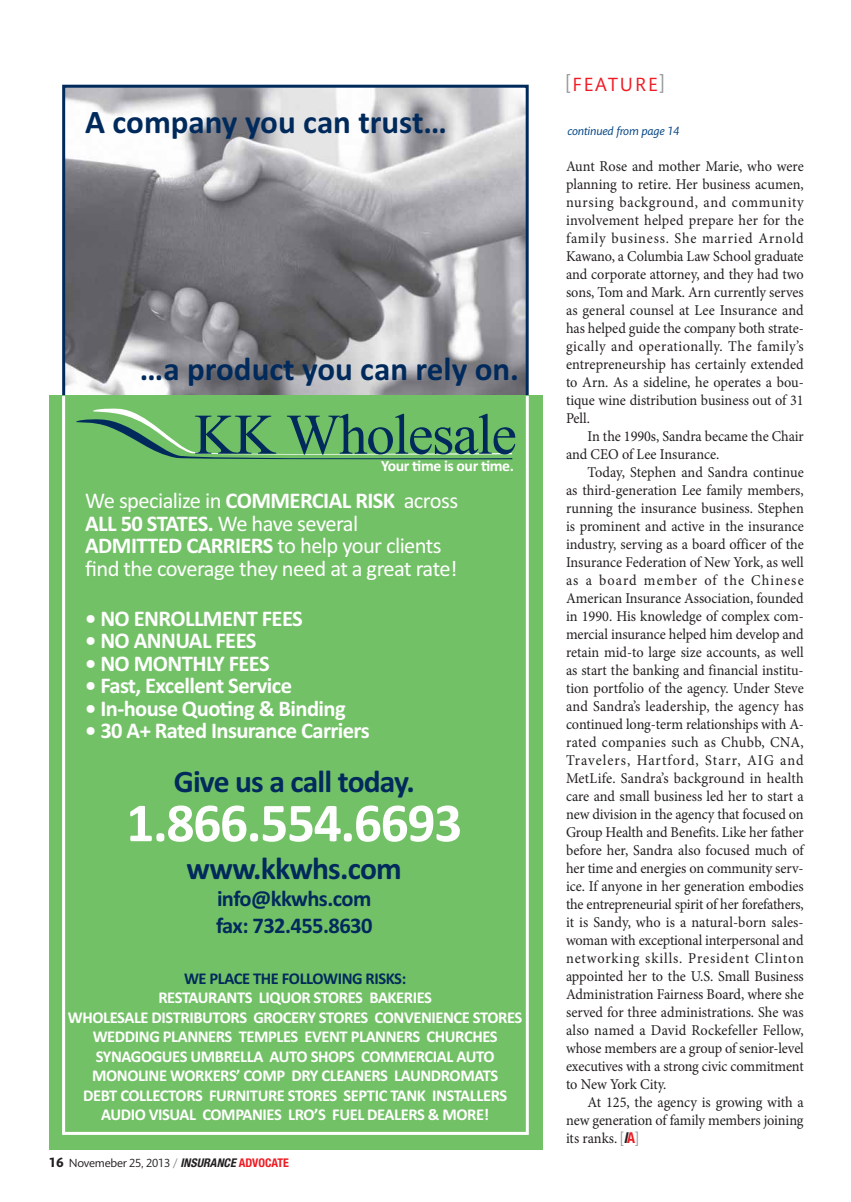
<style>
.page{position:relative;width:851px;height:1202px;background:#fff}
.page>*{position:absolute;margin:0;border:0;box-sizing:border-box;transform-origin:0 0}
.t1{font:57.45px "Times New Roman";letter-spacing:-.025em;color:#002a5c}
.t2{font:700 55.5px "Calibri";letter-spacing:-.025em;color:#fff}
.t3{font:700 33px "Calibri";color:#002a5c}
.t4{font:700 31.5px "Calibri";letter-spacing:-.025em;color:#002a5c}
.t5{font:22.5px/22.5px "Calibri";letter-spacing:-.025em;color:#fff}
.t6{font:700 22.5px "Calibri";letter-spacing:-.025em;color:#fff}
.t7{font:700 22.5px/27px "Calibri";letter-spacing:-.025em;color:#002a5c}
.t8{font:19.5px "Mundo Sans";letter-spacing:.1em;color:#ed1c24}
.t9{font:700 16.5px/19.5px "Calibri";letter-spacing:-.025em;color:#fff;text-align:center}
.t10{font:700 16.5px "Calibri";letter-spacing:-.025em;color:#002a5c}
.t11{font:700 15.75px "Calibri";letter-spacing:-.025em;color:#fff}
.t12{font:15px/18px "Minion Pro";letter-spacing:-.005em;color:#231f20;text-align:justify;scale:.95 1}
.t13{font:12px "Mundo Sans";letter-spacing:-.015em;color:#231f20}
.t14{font:italic 12px "Mundo Sans";letter-spacing:-.015em;color:#004282}
.s1{font-weight:700}
.s2{font-weight:700;font-size:13.5px}
.s3{color:#808285}
.s4{font-family:"Helvetica Neue";font-weight:700;font-style:italic;font-stretch:condensed}
.s5{font-family:"Helvetica Neue";font-weight:700;font-stretch:condensed;color:#ed1c24}
.s6{color:#939598}
.s7{font-family:"Mundo Sans";color:#939598}
</style>
<div class="page">
<img style="left:66px;top:89px;width:458px;height:305px">
<div style="left:50px;top:396px;width:493px;height:753px;background:#73c167"></div>
<div style="left:62px;top:394px;width:467px;height:740px;border:3px solid #fff"></div>
<svg style="left:76px;top:408px;width:436px;height:51px"></svg>
<h3 class="t3" style="left:85px;top:110px;width:363px">A company you can trust…</h3>
<h3 class="t3" style="left:140px;top:357px;width:380px">…a product you can rely on.</h3>
<h1 class="t1" style="left:194px;top:414px;width:324px">KK Wholesale</h1>
<p class="t11" style="left:381px;top:460px;width:134px">Your -me is our -me.</p>
<h3 class="t5" style="left:85px;top:491px;width:374px">We specialize in <span class="s1">COMMERCIAL RISK</span> across <span class="s1">ALL 50 STATES.</span> We have several <span class="s1">ADMITTED CARRIERS</span> to help your clients find the coverage they need at a great rate!</h3>
<h3 class="t6" style="left:85px;top:610px;width:219px">• NO ENROLLMENT FEES</h3>
<h3 class="t6" style="left:85px;top:633px;width:173px">• NO ANNUAL FEES</h3>
<h3 class="t6" style="left:85px;top:655px;width:186px">• NO MONTHLY FEES</h3>
<h3 class="t6" style="left:85px;top:678px;width:208px">• Fast, Excellent Service</h3>
<h3 class="t6" style="left:85px;top:700px;width:262px">• In-house Quo-ng &amp; Binding</h3>
<h3 class="t6" style="left:85px;top:723px;width:286px">• 30 A+ Rated Insurance Carriers</h3>
<h3 class="t4" style="left:174px;top:770px;width:242px">Give us a call today.</h3>
<h2 class="t2" style="left:126px;top:803px;width:337px">1.866.554.6693</h2>
<h3 class="t4" style="left:187px;top:857px;width:217px">www.kkwhs.com</h3>
<h3 class="t7" style="left:216px;top:887px;width:158px">info@kkwhs.com fax: 732.455.8630</h3>
<p class="t10" style="left:184px;top:972px;width:224px">WE PLACE THE FOLLOWING RISKS:</p>
<p class="t9" style="left:68px;top:989px;width:456px">RESTAURANTS LIQUOR STORES BAKERIES<br>WHOLESALE DISTRIBUTORS GROCERY STORES CONVENIENCE STORES WEDDING PLANNERS TEMPLES EVENT PLANNERS CHURCHES SYNAGOGUES UMBRELLA AUTO SHOPS COMMERCIAL AUTO MONOLINE WORKERS’ COMP DRY CLEANERS LAUNDROMATS<br>DEBT COLLECTORS FURNITURE STORES SEPTIC TANK INSTALLERS AUDIO VISUAL COMPANIES LRO’S FUEL DEALERS &amp; MORE!</p>
<p class="t13" style="left:49px;top:1158px;width:242px"><span class="s2">16</span> Novemeber 25, 2013 <span class="s3">/</span> <span class="s4">INSURANCE</span><span class="s5">ADVOCATE</span></p>
<h3 class="t8" style="left:566px;top:77px;width:100px"><span class="s6">[</span>FEATURE<span class="s6">]</span></h3>
<p class="t14" style="left:567px;top:126px;width:113px">continued from page 14</p>
<p class="t12" style="left:566px;top:159px;width:252px">Aunt Rose and mother Marie, who were planning to retire. Her business acumen, nursing background, and community involvement helped prepare her for the family business. She married Arnold Kawano, a Columbia Law School graduate and corporate attorney, and they had two sons, Tom and Mark. Arn currently serves as general counsel at Lee Insurance and has helped guide the company both strate&shy;gically and operationally. The family’s entrepreneurship has certainly extended to Arn. As a sideline, he operates a bou&shy;tique wine distribution business out of 31<br>Pell.</p>
<p class="t12" style="left:566px;top:429px;width:252px;text-indent:22px">In the 1990s, Sandra became the Chair and CEO of Lee Insurance.</p>
<p class="t12" style="left:566px;top:465px;width:252px;text-indent:22px">Today, Stephen and Sandra continue as third-generation Lee family members, running the insurance business. Stephen is prominent and active in the insurance industry, serving as a board officer of the Insurance Federation of New York, as well as a board member of the Chinese American Insurance Association, founded in 1990. His knowledge of complex com&shy;mercial insurance helped him develop and retain mid-to large size accounts, as well as start the banking and financial institu&shy;tion portfolio of the agency. Under Steve and Sandra’s leadership, the agency has continued long-term relationships with A&shy;rated companies such as Chubb, CNA, Travelers, Hartford, Starr, AIG and MetLife. Sandra’s background in health care and small business led her to start a new division in the agency that focused on Group Health and Benefits. Like her father before her, Sandra also focused much of her time and energies on community serv&shy;ice. If anyone in her generation embodies the entrepreneurial spirit of her forefathers, it is Sandy, who is a natural-born sales&shy;woman with exceptional interpersonal and networking skills. President Clinton appointed her to the U.S. Small Business Administration Fairness Board, where she served for three administrations. She was also named a David Rockefeller Fellow, whose members are a group of senior-level executives with a strong civic commitment to New York City.</p>
<p class="t12" style="left:566px;top:1095px;width:252px;text-indent:22px">At 125, the agency is growing with a new generation of family members joining its ranks. <span class="s7">[</span><span class="s4">I</span><span class="s5">A</span><span class="s7">]</span></p>
</div>
